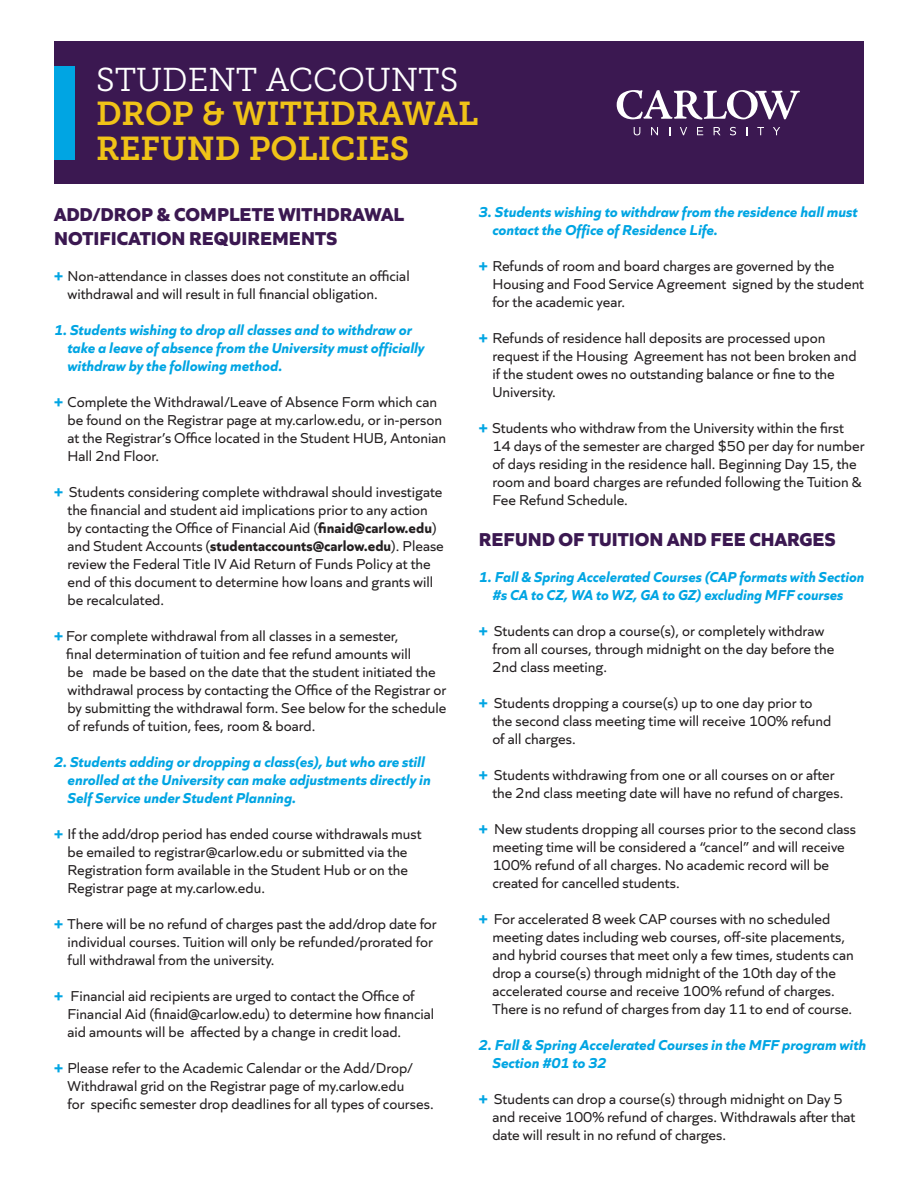
<style>
.page{position:relative;width:918px;height:1188px;background:#fff}
.page>*{position:absolute;margin:0;border:0;box-sizing:border-box;transform-origin:0 0}
.t1{font:33px/34.5px "Museo Slab 700";color:#f0c318}
.t2{font:33px "Museo Slab 300";color:#fff}
.t3{font:800 19.5px/23.4px "Quiet Sans";color:#3b1851}
.t4{font:15px/18px "Quiet Sans";color:#231f20}
.t5{font:italic 700 15px/18px "Quiet Sans";color:#00a5e3}
.s1{font-weight:800;color:#00a5e3}
.s2{font-weight:700}
</style>
<div class="page">
<div style="left:54px;top:41px;width:810px;height:143px;background:#3b1851"></div>
<div style="left:54px;top:66px;width:21px;height:94px;background:#00a5e3"></div>
<svg style="left:617px;top:90px;width:183px;height:30px"></svg>
<svg style="left:634px;top:127px;width:6px;height:8px"></svg>
<svg style="left:651px;top:127px;width:7px;height:8px"></svg>
<svg style="left:680px;top:127px;width:7px;height:8px"></svg>
<svg style="left:697px;top:127px;width:6px;height:8px"></svg>
<svg style="left:714px;top:127px;width:7px;height:8px"></svg>
<svg style="left:730px;top:127px;width:6px;height:8px"></svg>
<svg style="left:757px;top:127px;width:7px;height:8px"></svg>
<svg style="left:773px;top:127px;width:7px;height:8px"></svg>
<h1 class="t2" style="left:96px;top:61px;width:364px">STUDENT ACCOUNTS</h1>
<h1 class="t1" style="left:96px;top:97px;width:384px">DROP &amp; WITHDRAWAL<br>REFUND POLICIES</h1>
<h2 class="t3" style="left:54px;top:201px;width:352px">ADD/DROP &amp; COMPLETE WITHDRAWAL<br>NOTIFICATION REQUIREMENTS</h2>
<p class="t4" style="left:68px;top:265px;width:344px;text-indent:-14px"><span class="s1">+</span> Non-attendance in classes does not constitute an official withdrawal and will result in full financial obligation.</p>
<p class="t5" style="left:68px;top:319px;width:359px;text-indent:-14px">1. Students wishing to drop all classes and to withdraw or take a leave of absence from the University must officially withdraw by the following method.</p>
<p class="t4" style="left:68px;top:391px;width:380px;text-indent:-14px"><span class="s1">+</span> Complete the Withdrawal/Leave of Absence Form which can be found on the Registrar page at my.carlow.edu, or in-person at the Registrar’s Office located in the Student HUB, Antonian Hall 2nd Floor.</p>
<p class="t4" style="left:68px;top:481px;width:378px;text-indent:-14px"><span class="s1">+</span> Students considering complete withdrawal should investigate the financial and student aid implications prior to any action by contacting the Office of Financial Aid (<span class="s2">finaid@carlow.edu</span>) and Student Accounts (<span class="s2">studentaccounts@carlow.edu</span>). Please review the Federal Title IV Aid Return of Funds Policy at the end of this document to determine how loans and grants will be recalculated.</p>
<p class="t4" style="left:66px;top:625px;width:382px;text-indent:-12px"><span class="s1">+</span> For complete withdrawal from all classes in a semester,<br>final determination of tuition and fee refund amounts will<br>be made be based on the date that the student initiated the withdrawal process by contacting the Office of the Registrar or by submitting the withdrawal form. See below for the schedule of refunds of tuition, fees, room &amp; board.</p>
<p class="t5" style="left:68px;top:751px;width:365px;text-indent:-14px">2. Students adding or dropping a class(es), but who are still enrolled at the University can make adjustments directly in<br>Self Service under Student Planning.</p>
<p class="t4" style="left:68px;top:823px;width:356px;text-indent:-14px"><span class="s1">+</span> If the add/drop period has ended course withdrawals must be emailed to registrar@carlow.edu or submitted via the Registration form available in the Student Hub or on the Registrar page at my.carlow.edu.</p>
<p class="t4" style="left:68px;top:913px;width:371px;text-indent:-14px"><span class="s1">+</span> There will be no refund of charges past the add/drop date for individual courses. Tuition will only be refunded/prorated for full withdrawal from the university.</p>
<p class="t4" style="left:68px;top:985px;width:368px;text-indent:-14px"><span class="s1">+</span> Financial aid recipients are urged to contact the Office of<br>Financial Aid (finaid@carlow.edu) to determine how financial aid amounts will be affected by a change in credit load.</p>
<p class="t4" style="left:68px;top:1057px;width:368px;text-indent:-14px"><span class="s1">+</span> Please refer to the Academic Calendar or the Add/Drop/<br>Withdrawal grid on the Registrar page of my.carlow.edu<br>for specific semester drop deadlines for all types of courses.</p>
<p class="t5" style="left:492px;top:201px;width:367px;text-indent:-14px">3. Students wishing to withdraw from the residence hall must contact the Office of Residence Life.</p>
<p class="t4" style="left:492px;top:256px;width:373px;text-indent:-14px"><span class="s1">+</span> Refunds of room and board charges are governed by the<br>Housing and Food Service Agreement signed by the student for the academic year.</p>
<p class="t4" style="left:492px;top:328px;width:366px;text-indent:-14px"><span class="s1">+</span> Refunds of residence hall deposits are processed upon request if the Housing Agreement has not been broken and if the student owes no outstanding balance or fine to the University.</p>
<p class="t4" style="left:492px;top:418px;width:374px;text-indent:-14px"><span class="s1">+</span> Students who withdraw from the University within the first 14 days of the semester are charged $50 per day for number of days residing in the residence hall. Beginning Day 15, the room and board charges are refunded following the Tuition &amp; Fee Refund Schedule.</p>
<h2 class="t3" style="left:479px;top:526px;width:358px">REFUND OF TUITION AND FEE CHARGES</h2>
<p class="t5" style="left:479px;top:567px;width:387px;text-align:center">1. Fall &amp; Spring Accelerated Courses (CAP formats with Section #s CA to CZ, WA to WZ, GA to GZ) excluding MFF courses</p>
<p class="t4" style="left:492px;top:621px;width:343px;text-indent:-14px"><span class="s1">+</span> Students can drop a course(s), or completely withdraw from all courses, through midnight on the day before the<br>2nd class meeting.</p>
<p class="t4" style="left:492px;top:693px;width:341px;text-indent:-14px"><span class="s1">+</span> Students dropping a course(s) up to one day prior to the second class meeting time will receive 100% refund of all charges.</p>
<p class="t4" style="left:492px;top:765px;width:353px;text-indent:-14px"><span class="s1">+</span> Students withdrawing from one or all courses on or after the 2nd class meeting date will have no refund of charges.</p>
<p class="t4" style="left:492px;top:819px;width:365px;text-indent:-14px"><span class="s1">+</span> New students dropping all courses prior to the second class meeting time will be considered a “cancel” and will receive 100% refund of all charges. No academic record will be created for cancelled students.</p>
<p class="t4" style="left:492px;top:909px;width:363px;text-indent:-14px"><span class="s1">+</span> For accelerated 8 week CAP courses with no scheduled meeting dates including web courses, off-site placements, and hybrid courses that meet only a few times, students can drop a course(s) through midnight of the 10th day of the accelerated course and receive 100% refund of charges.<br>There is no refund of charges from day 11 to end of course.</p>
<p class="t5" style="left:492px;top:1035px;width:375px;text-indent:-14px">2. Fall &amp; Spring Accelerated Courses in the MFF program with<br>Section #01 to 32</p>
<p class="t4" style="left:492px;top:1089px;width:365px;text-indent:-14px"><span class="s1">+</span> Students can drop a course(s) through midnight on Day 5 and receive 100% refund of charges. Withdrawals after that date will result in no refund of charges.</p>
</div>
